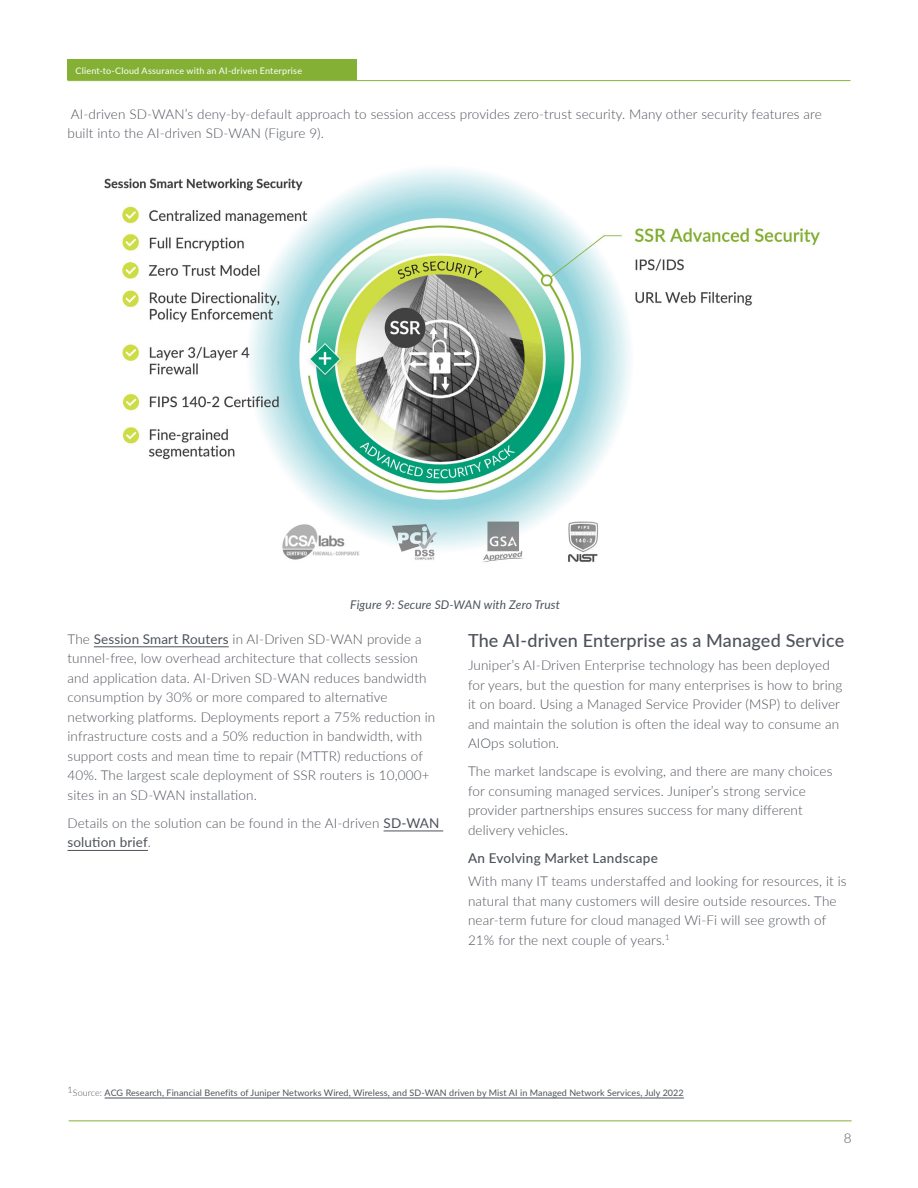
<style>
.page{position:relative;width:918px;height:1188px;background:#fff}
.page>*{position:absolute;margin:0;border:0;box-sizing:border-box;transform-origin:0 0}
.t1{font:500 18px "Lato";letter-spacing:.01em;color:#4d525a}
.t2{font:300 13.5px/19.5px "Lato";letter-spacing:.01em;color:#4d525a}
.t3{font:500 13.5px "Lato";letter-spacing:.02em;color:#4d525a}
.Figure_Caption{font:italic 12px "Lato";letter-spacing:.01em;color:#4d525a}
.Footnote{font:9px "Lato";letter-spacing:.01em;color:#4d525a}
.t4{font:9px "Lato";letter-spacing:.025em;color:#fff}
.s1{font-weight:400}
.s2{font-weight:300}
</style>
<div class="page">
<hr style="left:69px;top:1120px;width:783px;height:1px;background:#84b135">
<hr style="left:68px;top:80px;width:782px;height:1px;background:#84b135">
<div style="left:68px;top:60px;width:289px;height:20px;background:#84b135"></div>
<hr style="left:94px;top:647px;width:135px;height:1px;background:#4d525a">
<hr style="left:384px;top:831px;width:59px;height:1px;background:#4d525a">
<hr style="left:68px;top:850px;width:80px;height:1px;background:#4d525a">
<hr style="left:105px;top:1098px;width:579px;height:1px;background:#4d525a">
<img style="left:104px;top:168px;width:716px;height:394px">
<p class="t4" style="left:76px;top:64px;width:228px">Client-to-Cloud Assurance with an AI-driven Enterprise</p>
<p class="t2" style="left:68px;top:104px;width:756px">AI-driven SD-WAN’s deny-by-default approach to session access provides zero-trust security. Many other security features are built into the AI-driven SD-WAN (Figure 9).</p>
<p class="Figure_Caption" style="left:350px;top:596px;width:211px">Figure 9: Secure SD-WAN with Zero Trust</p>
<p class="t2" style="left:68px;top:629px;width:369px">The <span class="s1">Session Smart Routers</span> in AI-Driven SD-WAN provide a tunnel-free, low overhead architecture that collects session and application data. AI-Driven SD-WAN reduces bandwidth consumption by 30% or more compared to alternative networking platforms. Deployments report a 75% reduction in infrastructure costs and a 50% reduction in bandwidth, with support costs and mean time to repair (MTTR) reductions of 40%. The largest scale deployment of SSR routers is 10,000+ sites in an SD-WAN installation.</p>
<p class="t2" style="left:68px;top:813px;width:373px">Details on the solution can be found in the AI-driven <span class="s1">SD-WAN solution brief</span>.</p>
<h1 class="t1" style="left:468px;top:628px;width:378px">The AI-driven Enterprise as a Managed Service</h1>
<p class="t2" style="left:468px;top:655px;width:376px">Juniper’s AI-Driven Enterprise technology has been deployed for years, but the question for many enterprises is how to bring it on board. Using a Managed Service Provider (MSP) to deliver and maintain the solution is often the ideal way to consume an AIOps solution.</p>
<p class="t2" style="left:468px;top:761px;width:366px">The market landscape is evolving, and there are many choices for consuming managed services. Juniper’s strong service provider partnerships ensures success for many different delivery vehicles.</p>
<h2 class="t3" style="left:468px;top:849px;width:191px">An Evolving Market Landscape</h2>
<p class="t2" style="left:468px;top:871px;width:380px">With many IT teams understaffed and looking for resources, it is natural that many customers will desire outside resources. The near-term future for cloud managed Wi-Fi will see growth of 21% for the next couple of years.<sup>1</sup></p>
<p class="Footnote" style="left:68px;top:1086px;width:618px"><sup>1</sup><span class="s2">Source:</span> ACG Research, Financial Benefits of Juniper Networks Wired, Wireless, and SD-WAN driven by Mist AI in Managed Network Services, July 2022</p>
<p class="t2" style="left:844px;top:1128px;width:9px">8</p>
</div>
